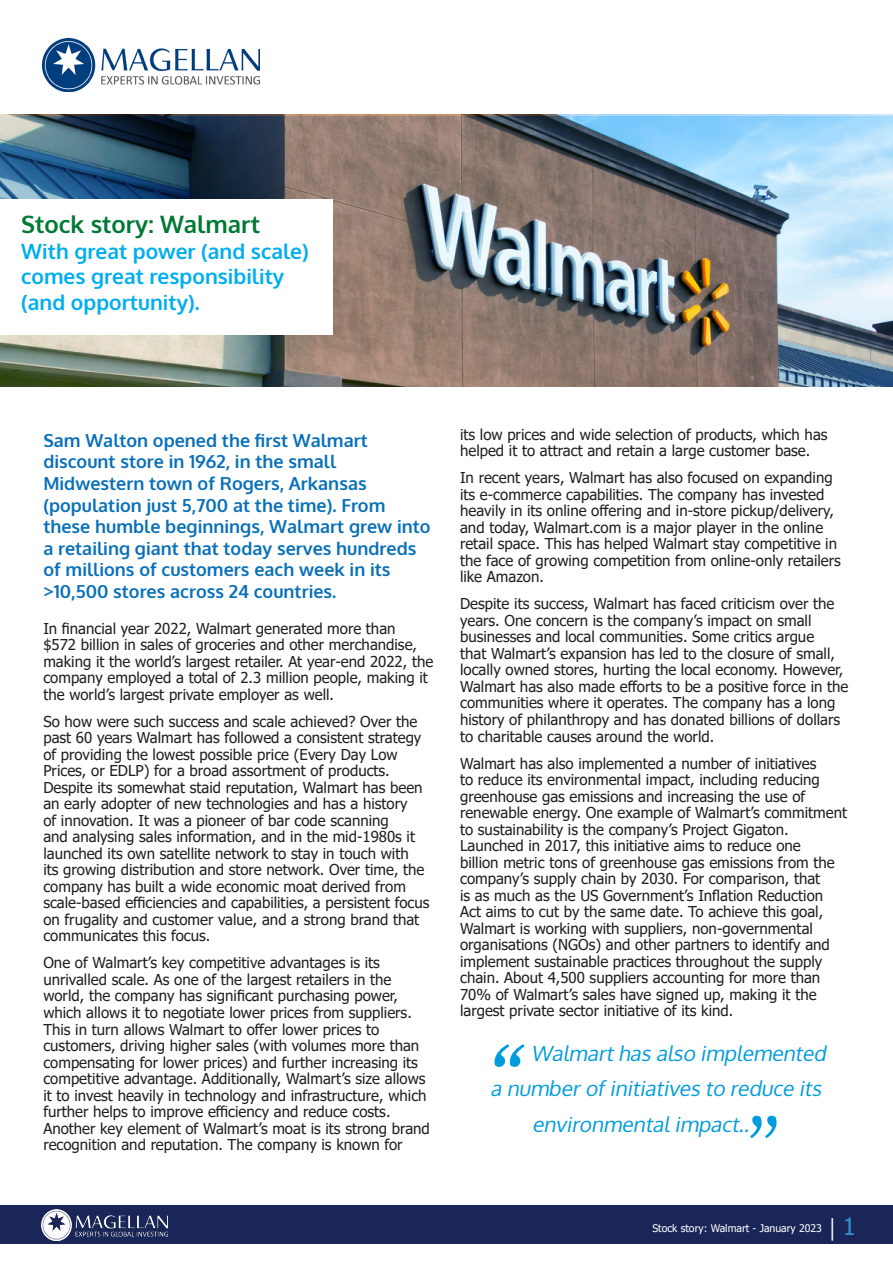
<style>
.page{position:relative;width:893px;height:1263px;background:#fff}
.page>*{position:absolute;margin:0;border:0;box-sizing:border-box;transform-origin:0 0}
.Body{font:italic 600 73.5px "Source Serif Pro";color:#009cde}
.Body-2{font:73.5px "Source Serif Pro";color:#009cde}
.t1{font:700 24px "Oxygen";color:#007934}
.Body-3{font:italic 21px "Oxygen";color:#009cde}
.t2{font:700 21px/25.5px "Oxygen";color:#00aeef}
.Teaser_text{font:700 18px/21.6px "Oxygen";color:#0970b9}
.Body-4{font:15px/16.5px "Tahoma";color:#231f20}
.t3{font:10.5px "Tahoma";color:#fff}
.s1{font-family:"Minion Pro";font-size:22.5px}
.s2{font-size:24px;color:#328ecd}
</style>
<div class="page">
<div style="left:0;top:1205px;width:893px;height:39px;background:#1a2658"></div>
<img style="left:41px;top:1209px;width:126px;height:31px">
<img style="left:0;top:116px;width:893px;height:271px">
<div style="left:0;top:200px;width:333px;height:135px;background:#fff"></div>
<img style="left:43px;top:39px;width:216px;height:52px">
<p class="t1" style="left:21px;top:209px;width:240px">Stock story: Walmart</p>
<p class="t2" style="left:21px;top:239px;width:289px">With great power (and scale) comes great responsibility (and opportunity).</p>
<p class="Teaser_text" style="left:43px;top:430px;width:389px">Sam Walton opened the first Walmart discount store in 1962, in the small Midwestern town of Rogers, Arkansas (population just 5,700 at the time). From these humble beginnings, Walmart grew into a retailing giant that today serves hundreds of millions of customers each week in its &gt;10,500 stores across 24 countries.</p>
<p class="Body-4" style="left:43px;top:621px;width:391px">In financial year 2022, Walmart generated more than<br>$572 billion in sales of groceries and other merchandise, making it the world’s largest retailer. At year-end 2022, the company employed a total of 2.3 million people, making it the world’s largest private employer as well.</p>
<p class="Body-4" style="left:43px;top:714px;width:388px">So how were such success and scale achieved? Over the past 60 years Walmart has followed a consistent strategy of providing the lowest possible price (Every Day Low Prices, or EDLP) for a broad assortment of products.<br>Despite its somewhat staid reputation, Walmart has been an early adopter of new technologies and has a history<br>of innovation. It was a pioneer of bar code scanning<br>and analysing sales information, and in the mid-1980s it launched its own satellite network to stay in touch with<br>its growing distribution and store network. Over time, the company has built a wide economic moat derived from scale-based efficiencies and capabilities, a persistent focus on frugality and customer value, and a strong brand that communicates this focus.</p>
<p class="Body-4" style="left:43px;top:956px;width:388px">One of Walmart’s key competitive advantages is its unrivalled scale. As one of the largest retailers in the world, the company has significant purchasing power, which allows it to negotiate lower prices from suppliers.<br>This in turn allows Walmart to offer lower prices to customers, driving higher sales (with volumes more than compensating for lower prices) and further increasing its competitive advantage. Additionally, Walmart’s size allows it to invest heavily in technology and infrastructure, which further helps to improve efficiency and reduce costs.<br>Another key element of Walmart’s moat is its strong brand recognition and reputation. The company is known for</p>
<p class="Body-4" style="left:460px;top:427px;width:369px">its low prices and wide selection of products, which has helped it to attract and retain a large customer base.</p>
<p class="Body-4" style="left:460px;top:470px;width:382px">In recent years, Walmart has also focused on expanding its e-commerce capabilities. The company has invested heavily in its online offering and in-store pickup/delivery, and today, Walmart.com is a major player in the online retail space. This has helped Walmart stay competitive in the face of growing competition from online-only retailers like Amazon.</p>
<p class="Body-4" style="left:460px;top:597px;width:390px">Despite its success, Walmart has faced criticism over the years. One concern is the company’s impact on small businesses and local communities. Some critics argue<br>that Walmart’s expansion has led to the closure of small, locally owned stores, hurting the local economy. However, Walmart has also made efforts to be a positive force in the communities where it operates. The company has a long history of philanthropy and has donated billions of dollars to charitable causes around the world.</p>
<p class="Body-4" style="left:460px;top:756px;width:389px">Walmart has also implemented a number of initiatives<br>to reduce its environmental impact, including reducing greenhouse gas emissions and increasing the use of renewable energy. One example of Walmart’s commitment to sustainability is the company’s Project Gigaton.<br>Launched in 2017, this initiative aims to reduce one<br>billion metric tons of greenhouse gas emissions from the company’s supply chain by 2030. For comparison, that<br>is as much as the US Government’s Inflation Reduction Act aims to cut by the same date. To achieve this goal, Walmart is working with suppliers, non-governmental organisations (NGOs) and other partners to identify and implement sustainable practices throughout the supply chain. About 4,500 suppliers accounting for more than 70% of Walmart’s sales have signed up, making it the largest private sector initiative of its kind.</p>
<p class="Body" style="left:485px;top:1024px;width:50px">“</p>
<p class="Body-3" style="left:531px;top:1039px;width:301px">Walmarthas also implemented</p>
<p class="Body-3" style="left:490px;top:1074px;width:338px">a numberofinitiatives to reduce its</p>
<p class="Body-3" style="left:532px;top:1110px;width:223px">environmentalimpact..</p>
<p class="Body-2" style="left:749px;top:1103px;width:32px">”</p>
<p class="t3" style="left:652px;top:1221px;width:205px">Stock story: Walmart - January 2023 <span class="s1">|</span> <span class="s2">1</span></p>
</div>
